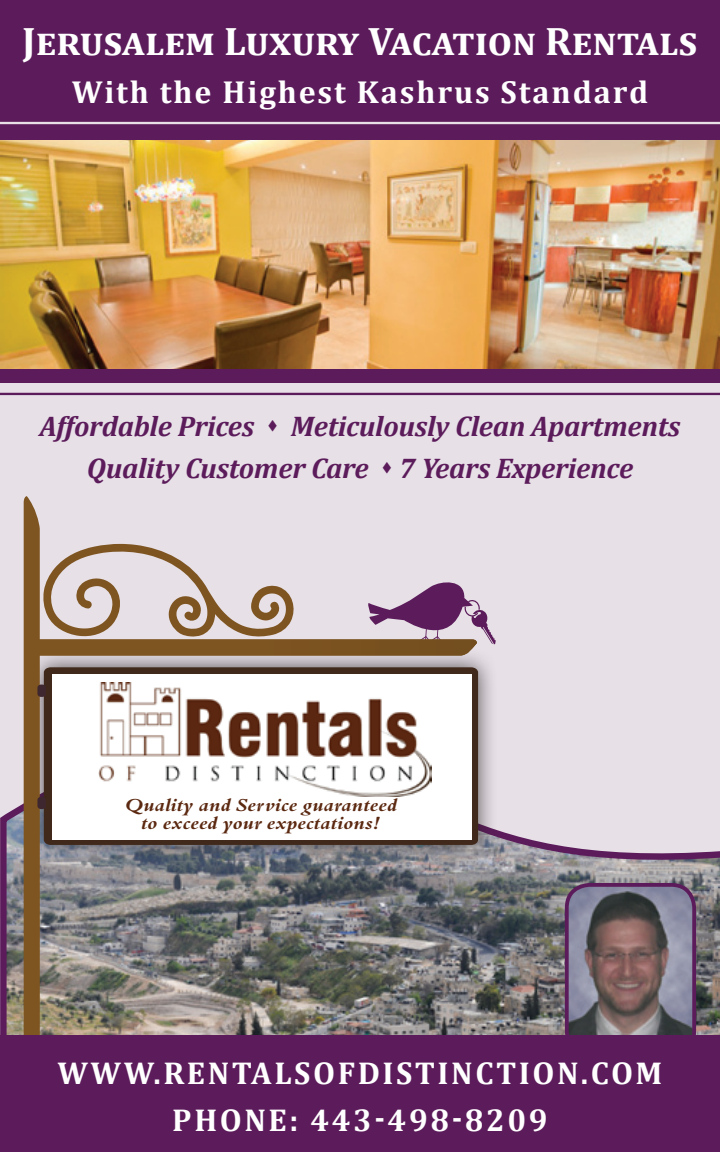
<style>
.page{position:relative;width:720px;height:1152px;background:#fff}
.page>*{position:absolute;margin:0;border:0;box-sizing:border-box;transform-origin:0 0}
.t1{font:700 40px "Cambria";color:#fff}
.t2{font:700 32px "Cambria";letter-spacing:.06em;color:#fff}
.t3{font:700 31.6px/46.4px "Cambria";letter-spacing:.08em;color:#fff;text-align:center}
.t4{font:italic 700 28.4px/42.4px "Cambria";letter-spacing:-.01em;color:#5c1c5b;text-align:center}
.t5{font:italic 700 18px/17.6px "Bergamo Std";color:#5b2810;text-align:center;scale:1.18 1}
</style>
<div class="page">
<div style="left:0;top:369px;width:720px;height:549px;background:#e7e0e7"></div>
<svg style="left:0;top:737px;width:720px;height:298px"></svg>
<svg style="left:24px;top:496px;width:472px;height:539px"></svg>
<div style="left:37px;top:685px;width:9px;height:12px;background:#3f272f;border-radius:3px"></div>
<div style="left:37px;top:797px;width:9px;height:12px;background:#3f272f;border-radius:3px"></div>
<div style="left:0;top:0;width:720px;height:383px;background:#5c1c5b"></div>
<img style="left:1px;top:140px;width:719px;height:228px">
<img style="left:567px;top:885px;width:127px;height:150px">
<div style="left:565px;top:883px;width:131px;height:173px;border:4px solid #5c1c5b;border-radius:23px"></div>
<hr style="left:0;top:393px;width:720px;height:2px;background:#5c1c5b">
<hr style="left:0;top:122px;width:720px;height:2px;background:#e7e0e7">
<div style="left:0;top:1035px;width:720px;height:117px;background:#5c1c5b"></div>
<h1 class="t1" style="left:22px;top:17px;width:677px">Jerusalem Luxury Vacation Rentals</h1>
<p class="t2" style="left:72px;top:72px;width:578px">With the Highest Kashrus Standard</p>
<p class="t4" style="left:40px;top:404px;width:642px">Affordable Prices ▲ Meticulously Clean Apartments<br>Quality Customer Care ▲ 7 Years Experience</p>
<p class="t5" style="left:125px;top:796px;width:232px">Quality and Service guaranteed to exceed your expectations!</p>
<p class="t3" style="left:58px;top:1050px;width:606px">www.rentalsofdistinction.com phone: 443-498-8209</p>
</div>
